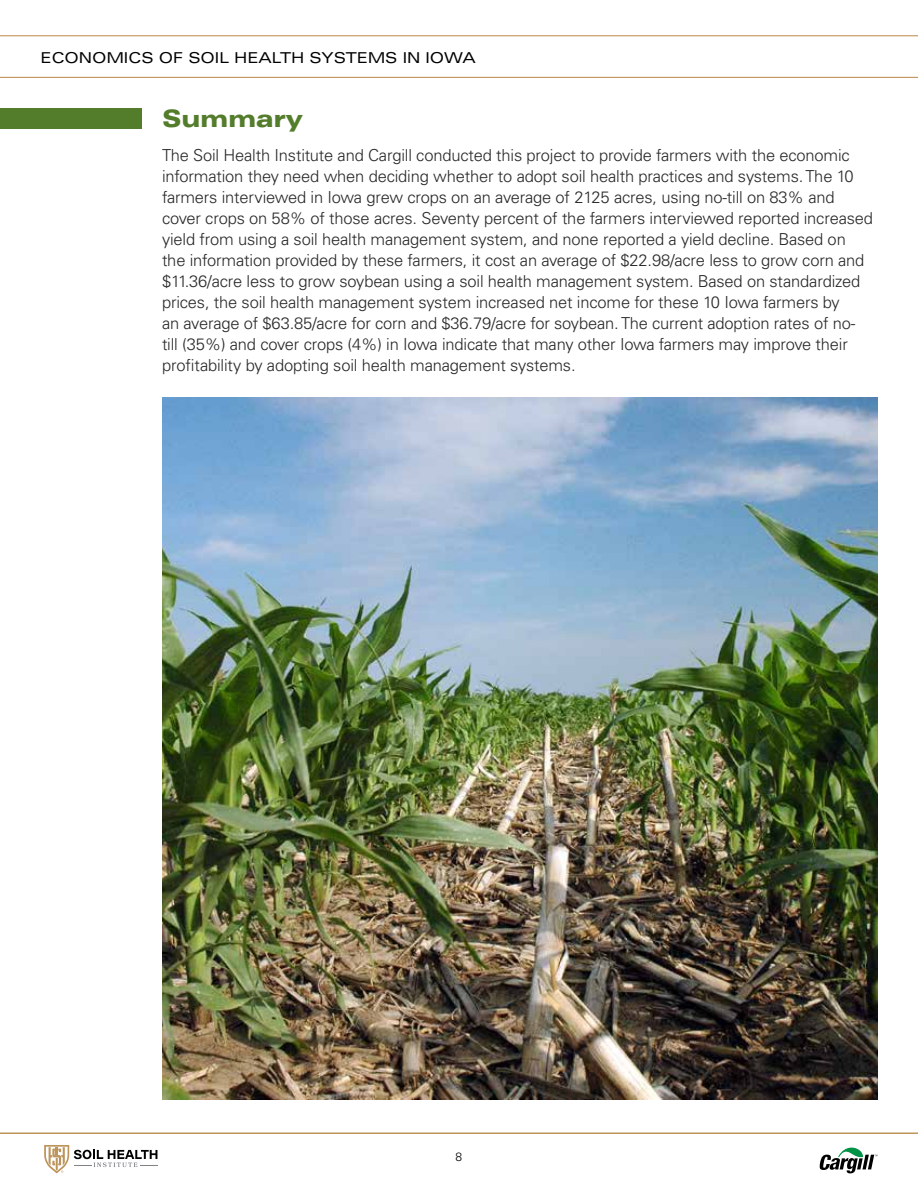
<style>
.page{position:relative;width:918px;height:1188px;background:#fff}
.page>*{position:absolute;margin:0;border:0;box-sizing:border-box;transform-origin:0 0}
.t1{font:900 expanded 24px "Univers";letter-spacing:-.02em;color:#537c2b}
.t2{font:300 16.5px/21px "Univers";letter-spacing:-.01em;color:#292829}
.t3{font:expanded 15px "Univers";letter-spacing:-.01em;color:#000}
.t4{font:300 12px "Univers";color:#000}
</style>
<div class="page">
<hr style="left:0;top:35px;width:918px;height:1px;background:#c0955b">
<hr style="left:0;top:77px;width:918px;height:1px;background:#c0955b">
<svg style="left:819px;top:1147px;width:58px;height:26px"></svg>
<svg style="left:44px;top:1145px;width:114px;height:28px"></svg>
<hr style="left:0;top:1132px;width:918px;height:2px;background:#c0955b">
<div style="left:0;top:108px;width:142px;height:20px;background:#537c2b"></div>
<img style="left:162px;top:397px;width:716px;height:702px">
<p class="t3" style="left:40px;top:49px;width:437px">ECONOMICS OF SOIL HEALTH SYSTEMS IN IOWA</p>
<h1 class="t1" style="left:162px;top:104px;width:143px">Summary</h1>
<p class="t2" style="left:162px;top:145px;width:713px">The Soil Health Institute and Cargill conducted this project to provide farmers with the economic information they need when deciding whether to adopt soil health practices and systems. The 10 farmers interviewed in Iowa grew crops on an average of 2125 acres, using no-till on 83% and cover crops on 58% of those acres. Seventy percent of the farmers interviewed reported increased yield from using a soil health management system, and none reported a yield decline. Based on the information provided by these farmers, it cost an average of $22.98/acre less to grow corn and $11.36/acre less to grow soybean using a soil health management system. Based on standardized prices, the soil health management system increased net income for these 10 Iowa farmers by<br>an average of $63.85/acre for corn and $36.79/acre for soybean. The current adoption rates of no&shy;till (35%) and cover crops (4%) in Iowa indicate that many other Iowa farmers may improve their profitability by adopting soil health management systems.</p>
<p class="t4" style="left:456px;top:1149px;width:8px">8</p>
</div>
